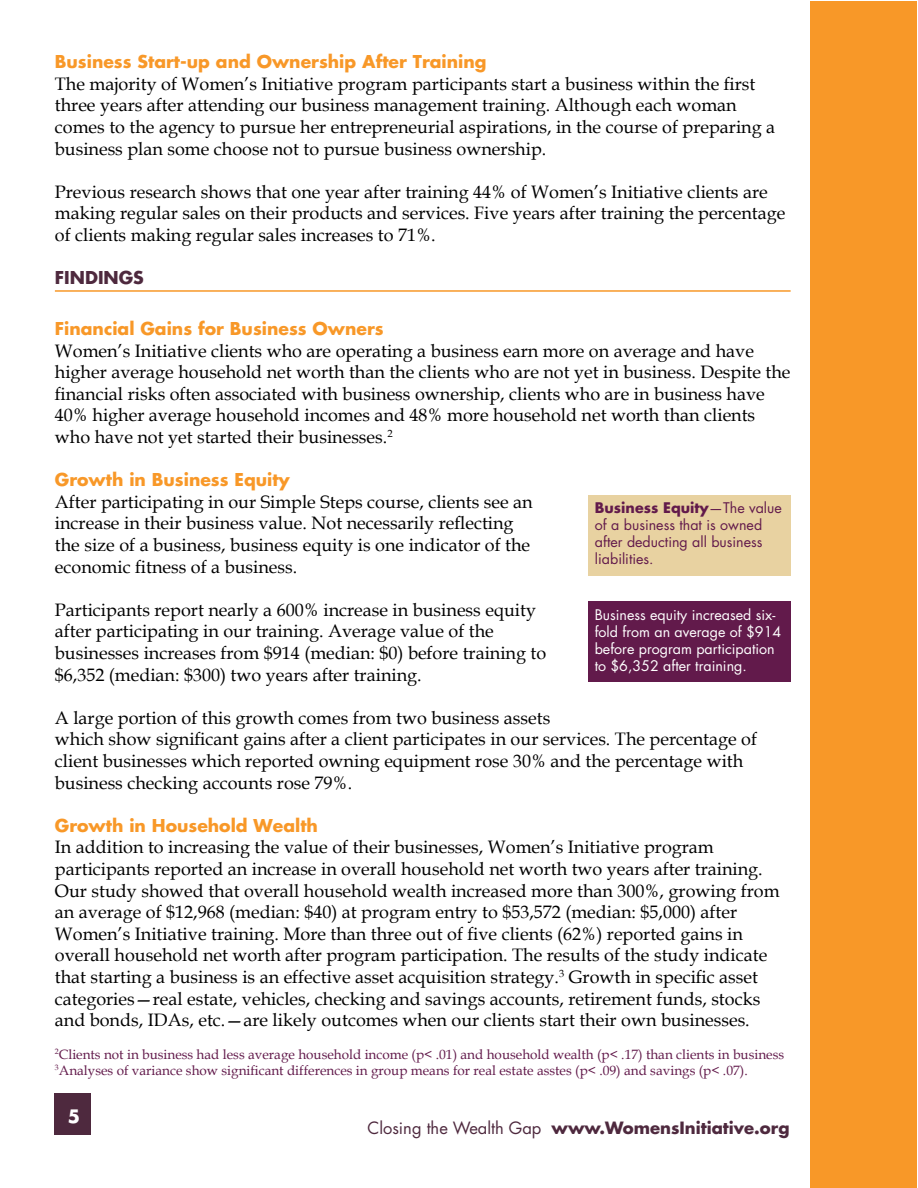
<style>
.page{position:relative;width:918px;height:1188px;background:#fff}
.page>*{position:absolute;margin:0;border:0;box-sizing:border-box;transform-origin:0 0}
.t1{font:18px/21.6px "Book Antiqua";color:#000}
.t2{font:700 17.25px "Futura Std";color:#f89828}
.t3{font:700 17.25px "Futura Std";color:#4e293e}
.t4{font:700 16.5px "Futura Std";color:#4e293e}
.t5{font:14.25px/17.1px "Futura Std";color:#fff}
.t6{font:14.25px/17.1px "Futura Std";color:#621a4b}
.t7{font:13.5px/16.2px "Book Antiqua";color:#621a4b}
.s1{font-weight:700}
.s2{font-weight:400}
</style>
<div class="page">
<div style="left:810px;top:1px;width:106px;height:1187px;background:#f89828"></div>
<div style="left:55px;top:1093px;width:36px;height:42px;background:#4e293e"></div>
<hr style="left:55px;top:290px;width:736px;height:2px;background:#f89828">
<div style="left:588px;top:602px;width:202px;height:80px;background:#621a4b"></div>
<div style="left:588px;top:495px;width:203px;height:81px;background:#e8d2a1"></div>
<p class="t2" style="left:55px;top:50px;width:433px">Business Start-up and Ownership After Training</p>
<p class="t1" style="left:55px;top:73px;width:722px">The majority of Women’s Initiative program participants start a business within the first three years after attending our business management training. Although each woman comes to the agency to pursue her entrepreneurial aspirations, in the course of preparing a business plan some choose not to pursue business ownership.</p>
<p class="t1" style="left:55px;top:181px;width:732px">Previous research shows that one year after training 44% of Women’s Initiative clients are making regular sales on their products and services. Five years after training the percentage of clients making regular sales increases to 71%.</p>
<p class="t3" style="left:55px;top:266px;width:91px">FINDINGS</p>
<p class="t2" style="left:55px;top:317px;width:330px">Financial Gains for Business Owners</p>
<p class="t1" style="left:55px;top:339px;width:737px">Women’s Initiative clients who are operating a business earn more on average and have higher average household net worth than the clients who are not yet in business. Despite the financial risks often associated with business ownership, clients who are in business have 40% higher average household incomes and 48% more household net worth than clients who have not yet started their businesses.<sup>2</sup></p>
<p class="t2" style="left:55px;top:468px;width:236px">Growth in Business Equity</p>
<p class="t1" style="left:55px;top:490px;width:479px">After participating in our Simple Steps course, clients see an increase in their business value. Not necessarily reflecting the size of a business, business equity is one indicator of the economic fitness of a business.</p>
<p class="t1" style="left:55px;top:598px;width:493px">Participants report nearly a 600% increase in business equity after participating in our training. Average value of the businesses increases from $914 (median: $0) before training to $6,352 (median: $300) two years after training.</p>
<p class="t1" style="left:55px;top:706px;width:704px">A large portion of this growth comes from two business assets<br>which show significant gains after a client participates in our services. The percentage of client businesses which reported owning equipment rose 30% and the percentage with business checking accounts rose 79%.</p>
<p class="t2" style="left:55px;top:814px;width:265px">Growth in Household Wealth</p>
<p class="t1" style="left:55px;top:836px;width:726px">In addition to increasing the value of their businesses, Women’s Initiative program participants reported an increase in overall household net worth two years after training.<br>Our study showed that overall household wealth increased more than 300%, growing from an average of $12,968 (median: $40) at program entry to $53,572 (median: $5,000) after Women’s Initiative training. More than three out of five clients (62%) reported gains in overall household net worth after program participation. The results of the study indicate that starting a business is an effective asset acquisition strategy.<sup>3</sup> Growth in specific asset categories—real estate, vehicles, checking and savings accounts, retirement funds, stocks and bonds, IDAs, etc.—are likely outcomes when our clients start their own businesses.</p>
<p class="t7" style="left:55px;top:1046px;width:731px"><sup>2</sup>Clients not in business had less average household income (p&lt; .01) and household wealth (p&lt; .17) than clients in business<br><sup>3</sup>Analyses of variance show significant differences in group means for real estate asstes (p&lt; .09) and savings (p&lt; .07).</p>
<p class="t6" style="left:595px;top:499px;width:188px"><span class="s1">Business Equity</span>—The value of a business that is owned after deducting all business liabilities.</p>
<p class="t5" style="left:595px;top:606px;width:188px">Business equity increased six&shy;fold from an average of $914 before program participation to $6,352 after training.</p>
<p class="t4" style="left:368px;top:1116px;width:424px"><span class="s2">Closing the Wealth Gap</span> www.WomensInitiative.org</p>
</div>
